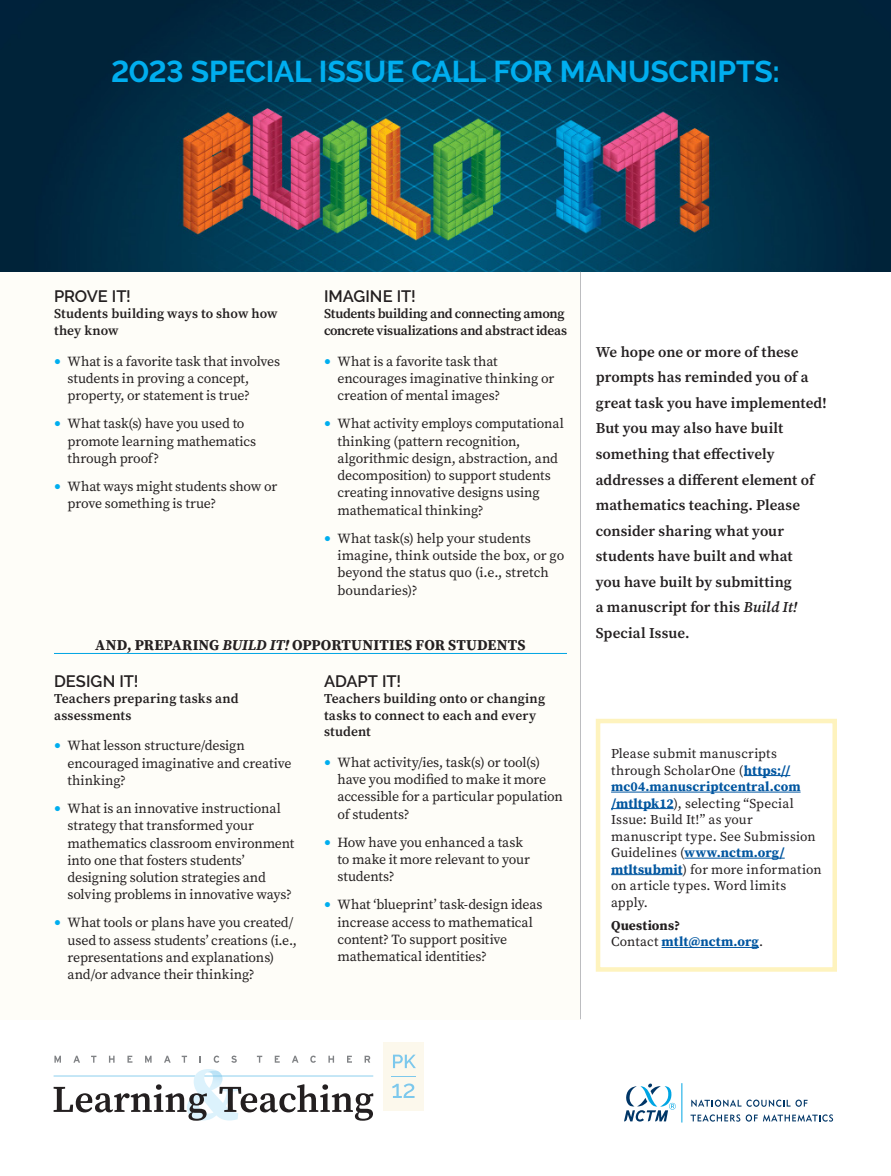
<style>
.page{position:relative;width:891px;height:1176px;background:#fff}
.page>*{position:absolute;margin:0;border:0;box-sizing:border-box;transform-origin:0 0}
.t1{font:700 30px "Raleway";letter-spacing:-.01em;color:#00aeef}
.ad_body_small_header{font:600 16.5px "Raleway";letter-spacing:-.005em;color:#231f20}
.Ad_Body_Large{font:600 15px/25.5px "Source Serif Pro";letter-spacing:.005em;color:#231f20}
.Ad_Body_Small{font:700 15px "Source Serif Pro";letter-spacing:.01em;color:#231f20}
.t2{font:13.8px/17.2px "Source Serif Pro";letter-spacing:-.01em;color:#231f20}
.Ad_Body_Small-2{font:13.5px/16.5px "Source Serif Pro";letter-spacing:.01em;color:#231f20}
.Ad_Body_Small-3{font:600 13.5px/16.5px "Source Serif Pro";color:#231f20}
.Ad_Body_Small-4{font:600 13.5px/16.5px "Source Serif Pro";letter-spacing:-.02em;color:#231f20}
.Ad_Body_Small-5{font:700 13.5px/16.5px "Source Serif Pro";letter-spacing:.01em;color:#0156a0}
.s1{font-size:22.5px;color:#00aeef}
.s2{font-style:italic}
.s3{font-weight:700;color:#0156a0}
.s4{color:#231f20}
.s5{font-weight:400;color:#231f20}
</style>
<div class="page">
<div style="left:0;top:0;width:580px;height:1018px;background:#fefdf8"></div>
<img style="left:0;top:0;width:891px;height:272px">
<hr style="left:580px;top:272px;width:1px;height:746px;background:#bcbdc0">
<hr style="left:54px;top:653px;width:513px;height:1px;background:#00a5e3">
<hr style="left:744px;top:775px;width:46px;height:1px;background:#0156a0">
<hr style="left:611px;top:791px;width:190px;height:1px;background:#0156a0">
<hr style="left:611px;top:808px;width:63px;height:1px;background:#0156a0">
<hr style="left:684px;top:857px;width:101px;height:1px;background:#0156a0">
<hr style="left:611px;top:874px;width:71px;height:1px;background:#0156a0">
<hr style="left:662px;top:946px;width:97px;height:1px;background:#0156a0">
<div style="left:596px;top:718px;width:241px;height:253px;border:4px solid #fef3be"></div>
<svg style="left:54px;top:1055px;width:7px;height:7px"></svg>
<svg style="left:73px;top:1055px;width:7px;height:7px"></svg>
<svg style="left:91px;top:1055px;width:5px;height:7px"></svg>
<svg style="left:109px;top:1055px;width:6px;height:7px"></svg>
<svg style="left:127px;top:1055px;width:5px;height:7px"></svg>
<svg style="left:145px;top:1055px;width:7px;height:7px"></svg>
<svg style="left:164px;top:1055px;width:7px;height:7px"></svg>
<svg style="left:182px;top:1055px;width:5px;height:7px"></svg>
<svg style="left:214px;top:1055px;width:5px;height:7px"></svg>
<svg style="left:231px;top:1055px;width:6px;height:7px"></svg>
<svg style="left:257px;top:1055px;width:5px;height:7px"></svg>
<svg style="left:275px;top:1055px;width:5px;height:7px"></svg>
<svg style="left:292px;top:1055px;width:7px;height:7px"></svg>
<svg style="left:310px;top:1055px;width:6px;height:7px"></svg>
<svg style="left:328px;top:1055px;width:6px;height:7px"></svg>
<svg style="left:347px;top:1055px;width:5px;height:7px"></svg>
<svg style="left:365px;top:1055px;width:5px;height:7px"></svg>
<div style="left:383px;top:1041px;width:41px;height:69px;background:#fcf8ec"></div>
<svg style="left:393px;top:1054px;width:23px;height:13px"></svg>
<svg style="left:392px;top:1083px;width:23px;height:14px"></svg>
<svg style="left:54px;top:1069px;width:319px;height:51px"></svg>
<svg style="left:624px;top:1083px;width:52px;height:38px"></svg>
<svg style="left:691px;top:1099px;width:117px;height:7px"></svg>
<svg style="left:691px;top:1114px;width:49px;height:7px"></svg>
<svg style="left:746px;top:1114px;width:87px;height:7px"></svg>
<hr style="left:681px;top:1082px;width:1px;height:40px;background:#00a5e3">
<p class="t1" style="left:111px;top:55px;width:670px">2023 SPECIAL ISSUE CALL FOR MANUSCRIPTS:</p>
<p class="ad_body_small_header" style="left:54px;top:286px;width:79px">PROVE IT!</p>
<p class="Ad_Body_Small-3" style="left:54px;top:305px;width:225px">Students building ways to show how they know</p>
<p class="t2" style="left:68px;top:352px;width:214px;text-indent:-14px"><span class="s1">•</span> What is a favorite task that involves students in proving a concept, property, or statement is true?</p>
<p class="t2" style="left:68px;top:415px;width:190px;text-indent:-14px"><span class="s1">•</span> What task(s) have you used to promote learning mathematics through proof?</p>
<p class="t2" style="left:68px;top:477px;width:211px;text-indent:-14px"><span class="s1">•</span> What ways might students show or prove something is true?</p>
<p class="ad_body_small_header" style="left:324px;top:286px;width:93px">IMAGINE IT!</p>
<p class="Ad_Body_Small-4" style="left:324px;top:305px;width:245px">Students building and connecting among concrete visualizations and abstract ideas</p>
<p class="t2" style="left:338px;top:352px;width:218px;text-indent:-14px"><span class="s1">•</span> What is a favorite task that encourages imaginative thinking or creation of mental images?</p>
<p class="t2" style="left:338px;top:415px;width:228px;text-indent:-14px"><span class="s1">•</span> What activity employs computational thinking (pattern recognition, algorithmic design, abstraction, and decomposition) to support students creating innovative designs using mathematical thinking?</p>
<p class="t2" style="left:338px;top:529px;width:228px;text-indent:-14px"><span class="s1">•</span> What task(s) help your students imagine, think outside the box, or go beyond the status quo (i.e., stretch boundaries)?</p>
<p class="Ad_Body_Small" style="left:95px;top:634px;width:432px">AND, PREPARING <span class="s2">BUILD IT!</span> OPPORTUNITIES FOR STUDENTS</p>
<p class="ad_body_small_header" style="left:54px;top:671px;width:86px">DESIGN IT!</p>
<p class="Ad_Body_Small-3" style="left:54px;top:690px;width:186px">Teachers preparing tasks and assessments</p>
<p class="t2" style="left:68px;top:737px;width:225px;text-indent:-14px"><span class="s1">•</span> What lesson structure/design encouraged imaginative and creative thinking?</p>
<p class="t2" style="left:68px;top:799px;width:228px;text-indent:-14px"><span class="s1">•</span> What is an innovative instructional strategy that transformed your mathematics classroom environment into one that fosters students’ designing solution strategies and solving problems in innovative ways?</p>
<p class="t2" style="left:68px;top:913px;width:231px;text-indent:-14px"><span class="s1">•</span> What tools or plans have you created/ used to assess students’ creations (i.e., representations and explanations) and/or advance their thinking?</p>
<p class="ad_body_small_header" style="left:324px;top:671px;width:79px">ADAPT IT!</p>
<p class="Ad_Body_Small-3" style="left:324px;top:690px;width:223px">Teachers building onto or changing tasks to connect to each and every student</p>
<p class="t2" style="left:338px;top:753px;width:227px;text-indent:-14px"><span class="s1">•</span> What activity/ies, task(s) or tool(s) have you modified to make it more accessible for a particular population of students?</p>
<p class="t2" style="left:338px;top:833px;width:194px;text-indent:-14px"><span class="s1">•</span> How have you enhanced a task to make it more relevant to your students?</p>
<p class="t2" style="left:338px;top:895px;width:207px;text-indent:-14px"><span class="s1">•</span> What ‘blueprint’ task-design ideas increase access to mathematical content? To support positive mathematical identities?</p>
<p class="Ad_Body_Large" style="left:596px;top:339px;width:233px">We hope one or more of these prompts has reminded you of a great task you have implemented!<br>But you may also have built something that effectively addresses a different element of mathematics teaching. Please consider sharing what your students have built and what<br>you have built by submitting<br>a manuscript for this <span class="s2">Build It!<br></span>Special Issue.</p>
<p class="Ad_Body_Small-2" style="left:611px;top:745px;width:212px">Please submit manuscripts through ScholarOne (<span class="s3">https:// mc04.manuscriptcentral.com /mtltpk12</span>), selecting “Special<br>Issue: Build It!” as your manuscript type. See Submission<br>Guidelines (<span class="s3">www.nctm.org/ mtltsubmit</span>) for more information on article types. Word limits apply.</p>
<p class="Ad_Body_Small-5" style="left:611px;top:916px;width:153px"><span class="s4">Questions?<br></span><span class="s5">Contact</span> mtlt@nctm.org<span class="s5">.</span></p>
</div>
